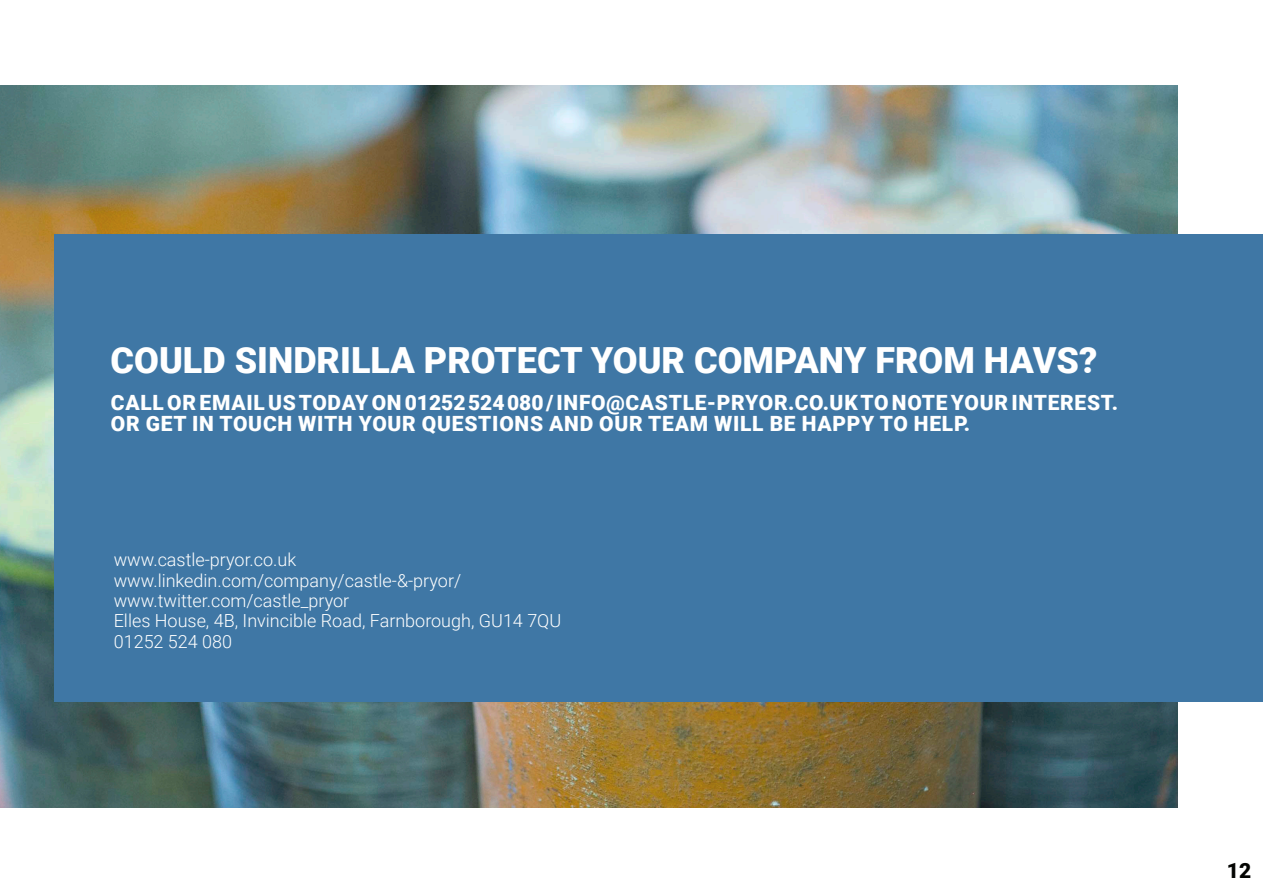
<style>
.page{position:relative;width:1263px;height:893px;background:#fff}
.page>*{position:absolute;margin:0;border:0;box-sizing:border-box;transform-origin:0 0}
.Contributors{font:900 36px "Roboto";color:#fff}
.t1{font:900 21px "Roboto";letter-spacing:.035em;color:#fff}
.Paragraph_text{font:900 21px "Roboto";color:#040503}
.addresses{font:300 18px "Roboto";color:#fff}
</style>
<div class="page">
<img style="left:0;top:85px;width:1178px;height:723px">
<div style="left:54px;top:234px;width:1209px;height:468px;background:#3f77a5"></div>
<p class="Contributors" style="left:111px;top:334px;width:988px">COULD SINDRILLA PROTECT YOUR COMPANY FROM HAVS?</p>
<p class="t1" style="left:111px;top:388px;width:1009px">CALL OR EMAIL US TODAY ON 01252 524 080 / INFO@CASTLE-PRYOR.CO.UK TO NOTE YOUR INTEREST.</p>
<p class="t1" style="left:111px;top:409px;width:861px">OR GET IN TOUCH WITH YOUR QUESTIONS AND OUR TEAM WILL BE HAPPY TO HELP.</p>
<p class="addresses" style="left:114px;top:547px;width:184px">www.castle-pryor.co.uk</p>
<p class="addresses" style="left:114px;top:588px;width:237px">www.twitter.com/castle_pryor</p>
<p class="addresses" style="left:114px;top:567px;width:349px">www.linkedin.com/company/castle-&amp;-pryor/</p>
<p class="addresses" style="left:114px;top:608px;width:449px">Elles House, 4B, Invincible Road, Farnborough, GU14 7QU</p>
<p class="addresses" style="left:114px;top:629px;width:120px">01252 524 080</p>
<p class="Paragraph_text" style="left:1227px;top:856px;width:26px">12</p>
</div>
